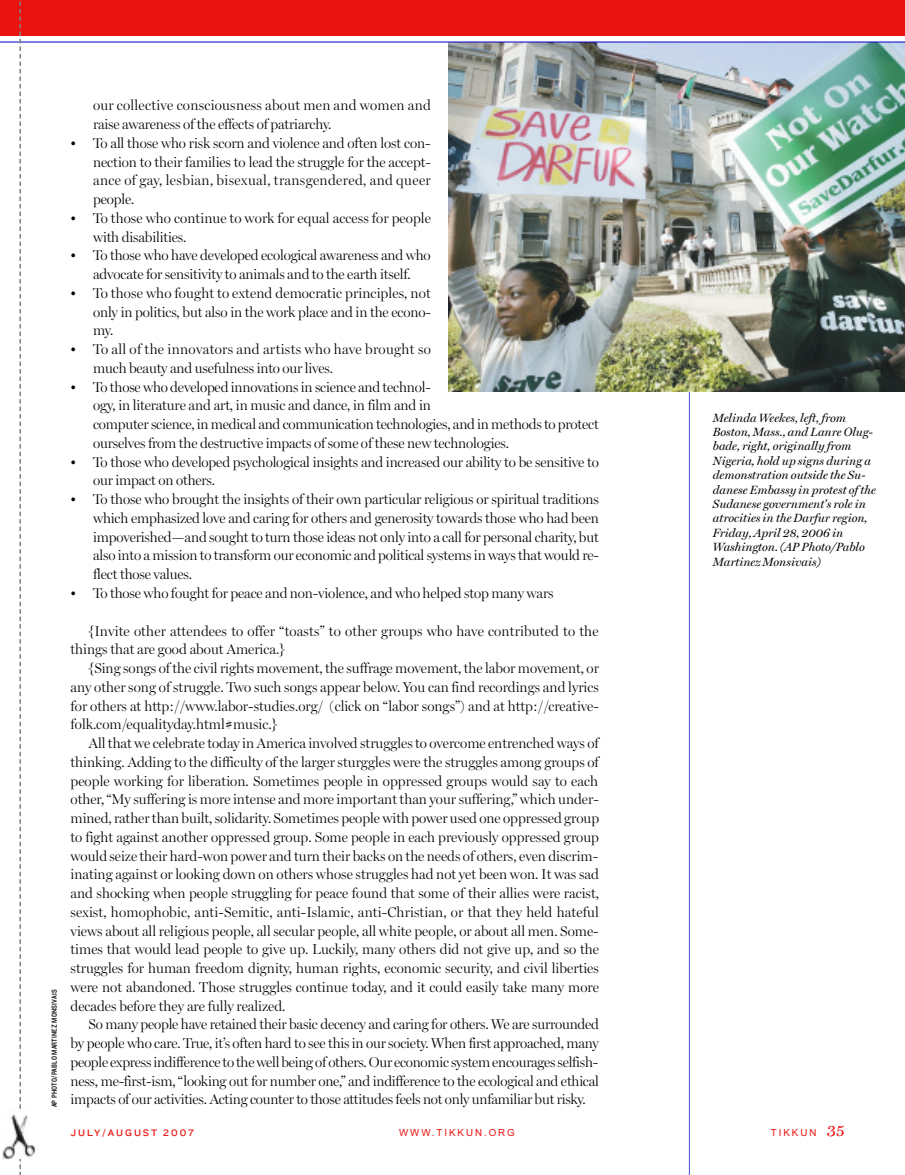
<style>
.page{position:relative;width:905px;height:1175px;background:#fff}
.page>*{position:absolute;margin:0;border:0;box-sizing:border-box;transform-origin:0 0}
.t1{font:300 14.25px/18.8px "Miller Display";letter-spacing:-.01em;color:#000;text-align:justify}
.t2{font:300 14.25px/18.8px "Miller Display";letter-spacing:.02em;color:#000}
.t3{font:300 14.25px/18.8px "Miller Display";letter-spacing:.01em;color:#000}
.t4{font:italic 12px/14.4px "Miller Display";color:#000}
.t5{font:9.75px "Arial MS";letter-spacing:.2em;color:#eb130f}
.t6{font:9.75px "Knockout HTF32 Junior Cruiserwt";letter-spacing:.2em;color:#eb130f}
.t7{font:7.5px "Knockout HTF30 Junior Welterwt";letter-spacing:.03em;color:#000}
.s1{font-family:"Miller Text";font-size:16.5px}
</style>
<div class="page">
<hr style="left:689px;top:42px;width:1px;height:1132px;background:#4d4dd6">
<div style="left:0;top:0;width:904px;height:36px;background:#eb130f"></div>
<img style="left:448px;top:43px;width:456px;height:348px">
<hr style="left:0;top:42px;width:904px;height:1px;background:#0000c4">
<svg style="left:19px;top:1px;width:2px;height:1173px"></svg>
<img style="left:3px;top:1109px;width:33px;height:49px">
<p class="t7" style="left:50px;top:1107px;width:119px;rotate:-90deg">AP PHOTO/PABLO MARTINEZ MONSIVAIS</p>
<p class="t2" style="left:93px;top:96px;width:339px">our collective consciousness about men and women and raise awareness of the effects of patriarchy.</p>
<p class="t1" style="left:93px;top:133px;width:339px;text-indent:-23px">• To all those who risk scorn and violence and often lost con&shy;nection to their families to lead the struggle for the accept&shy;ance of gay, lesbian, bisexual, transgendered, and queer people.</p>
<p class="t1" style="left:93px;top:208px;width:339px;text-indent:-23px">• To those who continue to work for equal access for people with disabilities.</p>
<p class="t1" style="left:70px;top:246px;width:362px;text-align:center">• To those who have developed ecological awareness and who advocate for sensitivity to animals and to the earth itself.</p>
<p class="t1" style="left:93px;top:283px;width:339px;text-indent:-23px">• To those who fought to extend democratic principles, not only in politics, but also in the work place and in the econo&shy;my.</p>
<p class="t2" style="left:93px;top:340px;width:339px;text-indent:-23px">• To all of the innovators and artists who have brought so much beauty and usefulness into our lives.</p>
<p class="t1" style="left:93px;top:377px;width:507px;text-align:left;text-indent:-23px">• To those who developed innovations in science and technol-<br>ogy, in literature and art, in music and dance, in film and in<br>computer science, in medical and communication technologies, and in methods to protect ourselves from the destructive impacts of some of these new technologies.</p>
<p class="t1" style="left:93px;top:452px;width:507px;text-indent:-23px">• To those who developed psychological insights and increased our ability to be sensitive to our impact on others.</p>
<p class="t1" style="left:93px;top:490px;width:507px;text-indent:-23px">• To those who brought the insights of their own particular religious or spiritual traditions which emphasized love and caring for others and generosity towards those who had been impoverished—and sought to turn those ideas not only into a call for personal charity, but also into a mission to transform our economic and political systems in ways that would re&shy;flect those values.</p>
<p class="t1" style="left:70px;top:583px;width:484px">• To those who fought for peace and non-violence, and who helped stop many wars</p>
<p class="t3" style="left:70px;top:621px;width:529px;text-indent:18px">{Invite other attendees to offer “toasts” to other groups who have contributed to the things that are good about America.}</p>
<p class="t1" style="left:71px;top:658px;width:530px;text-indent:18px">{Sing songs of the civil rights movement, the suffrage movement, the labor movement, or any other song of struggle. Two such songs appear below. You can find recordings and lyrics for others at http://www.labor-studies.org/ (click on “labor songs”) and at http://creative&shy;folk.com/equalityday.html#music.}</p>
<p class="t1" style="left:71px;top:733px;width:530px;text-indent:18px">All that we celebrate today in America involved struggles to overcome entrenched ways of thinking. Adding to the difficulty of the larger sturggles were the struggles among groups of people working for liberation. Sometimes people in oppressed groups would say to each other, “My suffering is more intense and more important than your suffering,” which under&shy;mined, rather than built, solidarity. Sometimes people with power used one oppressed group to fight against another oppressed group. Some people in each previously oppressed group would seize their hard-won power and turn their backs on the needs of others, even discrim&shy;inating against or looking down on others whose struggles had not yet been won. It was sad and shocking when people struggling for peace found that some of their allies were racist, sexist, homophobic, anti-Semitic, anti-Islamic, anti-Christian, or that they held hateful views about all religious people, all secular people, all white people, or about all men. Some&shy;times that would lead people to give up. Luckily, many others did not give up, and so the struggles for human freedom dignity, human rights, economic security, and civil liberties were not abandoned. Those struggles continue today, and it could easily take many more decades before they are fully realized.</p>
<p class="t1" style="left:71px;top:1015px;width:530px;text-indent:18px">So many people have retained their basic decency and caring for others. We are surrounded by people who care. True, it’s often hard to see this in our society. When first approached, many people express indifference to the well being of others. Our economic system encourages selfish&shy;ness, me-first-ism, “looking out for number one,” and indifference to the ecological and ethical impacts of our activities. Acting counter to those attitudes feels not only unfamiliar but risky.</p>
<p class="t6" style="left:70px;top:1126px;width:125px">JULY/AUGUST 2007</p>
<p class="t5" style="left:399px;top:1126px;width:117px">WWW.TIKKUN.ORG</p>
<p class="t5" style="left:770px;top:1126px;width:75px">TIKKUN <span class="s1">35</span></p>
<p class="t4" style="left:712px;top:410px;width:164px">Melinda Weekes, left, from<br>Boston, Mass., and Lanre Olug&shy;bade, right, originally from<br>Nigeria, hold up signs during a demonstration outside the Su&shy;danese Embassy in protest of the<br>Sudanese government's role in atrocities in the Darfur region,<br>Friday, April 28, 2006 in<br>Washington. (AP Photo/Pablo<br>Martinez Monsivais)</p>
</div>
